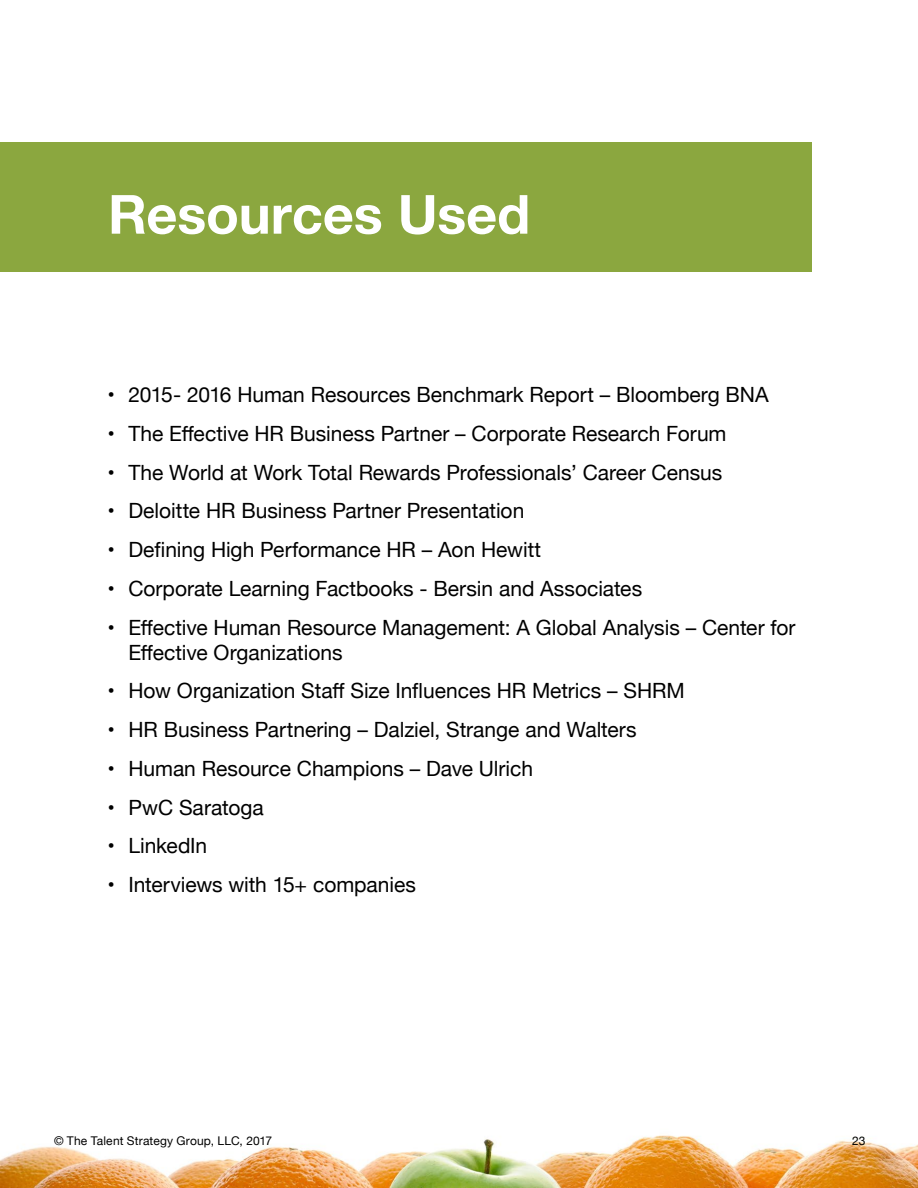
<style>
.page{position:relative;width:918px;height:1188px;background:#fff}
.page>*{position:absolute;margin:0;border:0;box-sizing:border-box;transform-origin:0 0}
.t1{font:700 54px "Helvetica Neue";letter-spacing:-.005em;color:#fff}
.t2{font:21px/25.2px "Helvetica Neue";color:#000}
.t3{font:12px "Helvetica Neue";letter-spacing:.015em;color:#000}
</style>
<div class="page">
<img style="left:0;top:1135px;width:918px;height:53px">
<div style="left:0;top:143px;width:811px;height:129px;background:#8ba73f"></div>
<h1 class="t1" style="left:108px;top:172px;width:424px">Resources Used</h1>
<p class="t2" style="left:107px;top:383px;width:663px">• 2015- 2016 Human Resources Benchmark Report – Bloomberg BNA</p>
<p class="t2" style="left:107px;top:422px;width:621px">• The Effective HR Business Partner – Corporate Research Forum</p>
<p class="t2" style="left:107px;top:461px;width:616px">• The World at Work Total Rewards Professionals’ Career Census</p>
<p class="t2" style="left:107px;top:500px;width:418px">• Deloitte HR Business Partner Presentation</p>
<p class="t2" style="left:107px;top:538px;width:435px">• Defining High Performance HR – Aon Hewitt</p>
<p class="t2" style="left:107px;top:577px;width:536px">• Corporate Learning Factbooks - Bersin and Associates</p>
<p class="t2" style="left:128px;top:616px;width:669px;text-indent:-21px">• Effective Human Resource Management: A Global Analysis – Center for<br>Effective Organizations</p>
<p class="t2" style="left:107px;top:680px;width:579px">• How Organization Staff Size Influences HR Metrics – SHRM</p>
<p class="t2" style="left:107px;top:718px;width:531px">• HR Business Partnering – Dalziel, Strange and Walters</p>
<p class="t2" style="left:107px;top:757px;width:427px">• Human Resource Champions – Dave Ulrich</p>
<p class="t2" style="left:107px;top:796px;width:158px">• PwC Saratoga</p>
<p class="t2" style="left:107px;top:834px;width:101px">• LinkedIn</p>
<p class="t2" style="left:107px;top:873px;width:310px">• Interviews with 15+ companies</p>
<p class="t3" style="left:54px;top:1132px;width:220px">© The Talent Strategy Group, LLC, 2017</p>
<p class="t3" style="left:852px;top:1132px;width:15px">23</p>
</div>
